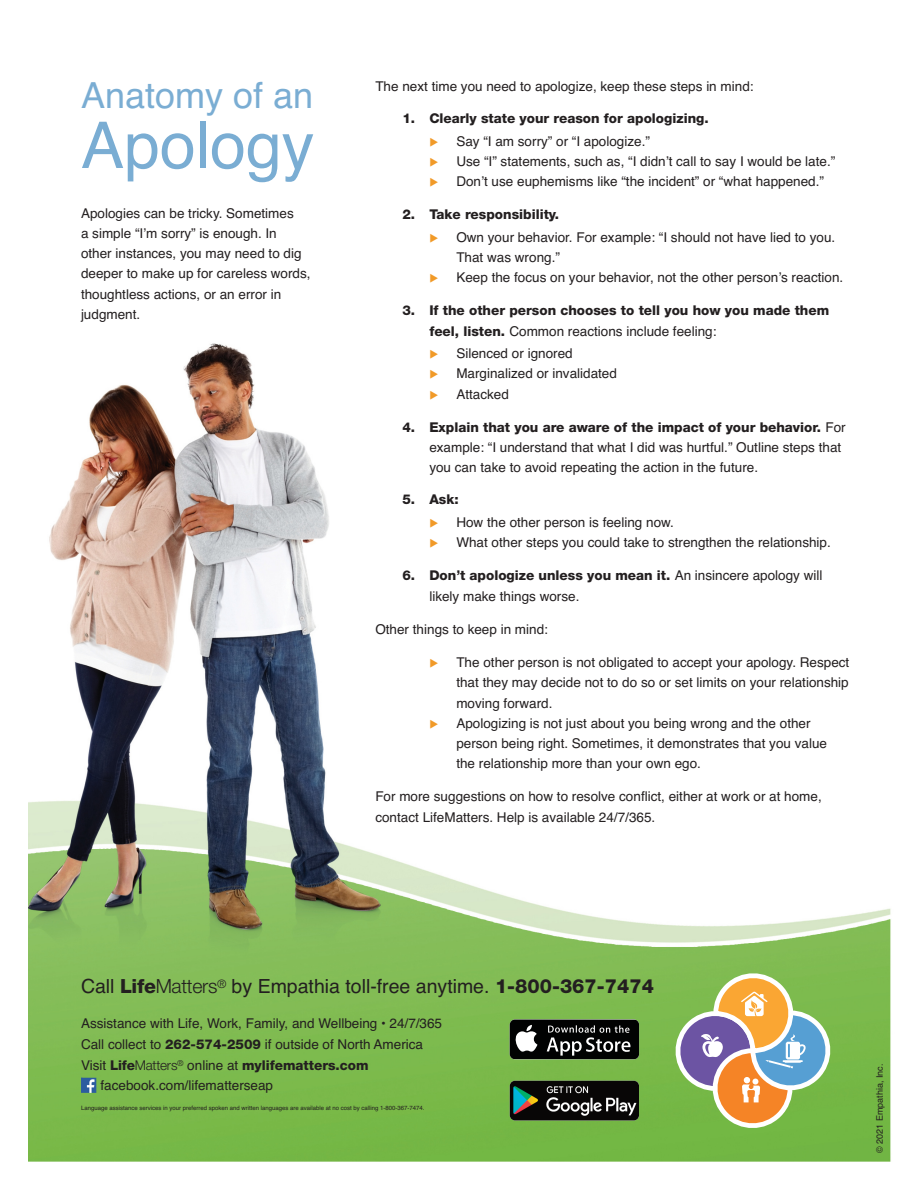
<style>
.page{position:relative;width:918px;height:1188px;background:#fff}
.page>*{position:absolute;margin:0;border:0;box-sizing:border-box;transform-origin:0 0}
.t1{font:64.5px "Helvetica";color:#7aadd3}
.t2{font:36px "Helvetica";color:#7aadd3}
.t3{font:19.5px "Helvetica";color:#231f20}
.t4{font:13.5px/20.2px "Helvetica";color:#231f20}
.t5{font:800 13.5px "Helvetica Neue LT Std";color:#231f20}
.t6{font:9px "Helvetica";color:#231f20}
.t7{font:6px "Helvetica";color:#231f20}
.s1{color:#f19a28}
.s2{font-family:"Helvetica Neue LT Std";font-weight:800}
.s3{font-family:"Helvetica";font-weight:400}
.s4{font-family:"Helvetica Neue LT Std";font-weight:300}
.s5{font-weight:300}
</style>
<div class="page">
<img style="left:28px;top:343px;width:863px;height:818px">
<svg style="left:674px;top:965px;width:164px;height:171px;background:#a3b077"></svg>
<img style="left:81px;top:1078px;width:15px;height:15px">
<svg style="left:510px;top:1020px;width:129px;height:39px;background:#323333"></svg>
<img style="left:510px;top:1081px;width:129px;height:39px">
<h2 class="t2" style="left:81px;top:82px;width:234px">Anatomy of an</h2>
<h1 class="t1" style="left:81px;top:122px;width:235px">Apology</h1>
<p class="t4" style="left:81px;top:204px;width:231px">Apologies can be tricky. Sometimes<br>a simple “I’m sorry” is enough. In other instances, you may need to dig deeper to make up for careless words, thoughtless actions, or an error in judgment.</p>
<p class="t4" style="left:375px;top:78px;width:380px">The next time you need to apologize, keep these steps in mind:</p>
<p class="t5" style="left:402px;top:114px;width:308px">1. Clearly state your reason for apologizing.</p>
<p class="t4" style="left:429px;top:132px;width:222px"><span class="s1">◆</span> Say “I am sorry” or “I apologize.”</p>
<p class="t4" style="left:429px;top:152px;width:407px"><span class="s1">◆</span> Use “I” statements, such as, “I didn’t call to say I would be late.”</p>
<p class="t4" style="left:429px;top:173px;width:396px"><span class="s1">◆</span> Don’t use euphemisms like “the incident” or “what happened.”</p>
<p class="t5" style="left:402px;top:210px;width:158px">2. Take responsibility.</p>
<p class="t4" style="left:456px;top:228px;width:380px;text-indent:-27px"><span class="s1">◆</span> Own your behavior. For example: “I should not have lied to you.<br>That was wrong.”</p>
<p class="t4" style="left:429px;top:269px;width:415px"><span class="s1">◆</span> Keep the focus on your behavior, not the other person’s reaction.</p>
<p class="t5" style="left:402px;top:306px;width:428px">3. If the other person chooses to tell you how you made them</p>
<p class="t4" style="left:429px;top:322px;width:289px"><span class="s2">feel, listen.</span> Common reactions include feeling:</p>
<p class="t4" style="left:429px;top:345px;width:145px"><span class="s1">◆</span> Silenced or ignored</p>
<p class="t4" style="left:429px;top:365px;width:189px"><span class="s1">◆</span> Marginalized or invalidated</p>
<p class="t4" style="left:429px;top:385px;width:81px"><span class="s1">◆</span> Attacked</p>
<p class="t5" style="left:402px;top:422px;width:445px">4. Explain that you are aware of the impact of your behavior. <span class="s3">For</span></p>
<p class="t4" style="left:429px;top:439px;width:413px">example: “I understand that what I did was hurtful.” Outline steps that you can take to avoid repeating the action in the future.</p>
<p class="t5" style="left:402px;top:495px;width:58px">5. Ask:</p>
<p class="t4" style="left:429px;top:513px;width:246px"><span class="s1">◆</span> How the other person is feeling now.</p>
<p class="t4" style="left:429px;top:534px;width:403px"><span class="s1">◆</span> What other steps you could take to strengthen the relationship.</p>
<p class="t5" style="left:402px;top:571px;width:422px">6. Don’t apologize unless you mean it. <span class="s3">An insincere apology will</span></p>
<p class="t4" style="left:429px;top:587px;width:152px">likely make things worse.</p>
<p class="t4" style="left:375px;top:620px;width:174px">Other things to keep in mind:</p>
<p class="t4" style="left:456px;top:653px;width:394px;text-align:justify;text-indent:-27px"><span class="s1">◆</span> The other person is not obligated to accept your apology. Respect that they may decide not to do so or set limits on your relationship moving forward.</p>
<p class="t4" style="left:456px;top:714px;width:372px;text-indent:-27px"><span class="s1">◆</span> Apologizing is not just about you being wrong and the other person being right. Sometimes, it demonstrates that you value the relationship more than your own ego.</p>
<p class="t4" style="left:375px;top:788px;width:448px">For more suggestions on how to resolve conflict, either at work or at home, contact LifeMatters. Help is available 24/7/365.</p>
<h3 class="t3" style="left:81px;top:979px;width:574px">Call <span class="s2">Life</span><span class="s4">Matters</span><sup>®</sup> by Empathia toll-free anytime. <span class="s2">1-800-367-7474</span></h3>
<p class="t4" style="left:81px;top:1014px;width:363px;line-height:20.9px">Assistance with Life, Work, Family, and Wellbeing • 24/7/365<br>Call collect to <span class="s2">262-574-2509</span> if outside of North America</p>
<p class="t5" style="left:81px;top:1060px;width:289px"><span class="s3">Visit</span> Life<span class="s5">Matters</span><sup>®</sup> <span class="s3">online at</span> mylifematters.com</p>
<p class="t4" style="left:101px;top:1077px;width:174px">facebook.com/lifematterseap</p>
<p class="t7" style="left:81px;top:1105px;width:345px">Language assistance services in your preferred spoken and written languages are available at no cost by calling 1-800-367-7474.</p>
<p class="t6" style="left:876px;top:1153px;width:91px;rotate:-90deg">© 2021 Empathia, Inc.</p>
</div>
